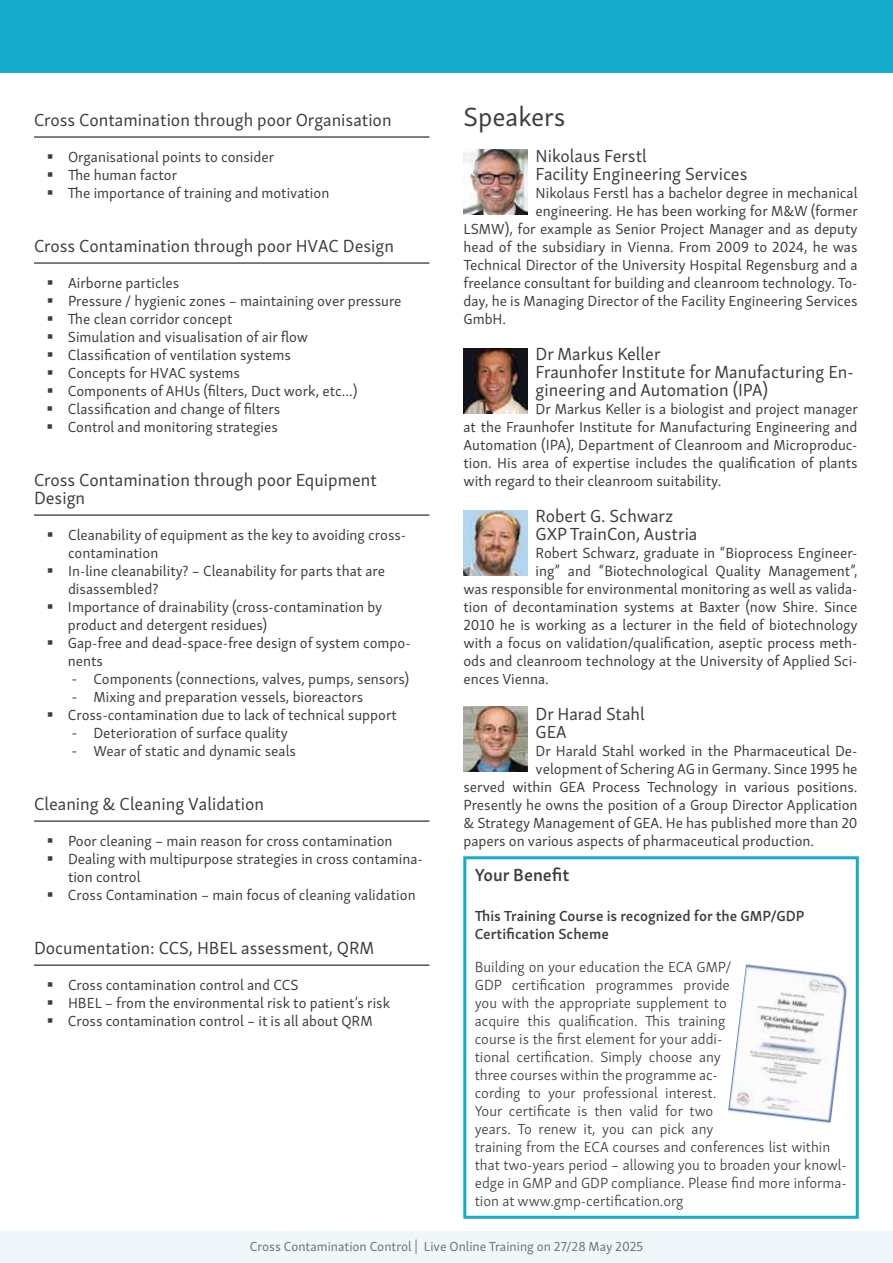
<style>
.page{position:relative;width:893px;height:1263px;background:#fff}
.page>*{position:absolute;margin:0;border:0;box-sizing:border-box;transform-origin:0 0}
.t1{font:27px "Skolar Sans Latn";color:#3e3d40}
.t2{font:18px/18px "Skolar Sans Latn";color:#3e3d40}
.t3{font:600 18px "Skolar Sans Latn";color:#3e3d40}
.t4{font:15px/18px "Skolar Sans Latn";color:#3e3d40}
.t5{font:300 15px/18px "Skolar Sans Latn";color:#3e3d40}
.t6{font:600 15px/18px "Skolar Sans Latn";color:#3e3d40}
.t7{font:13.5px "Skolar Sans Latn";color:#707172}
.s1{font-family:"Myriad Pro"}
</style>
<div class="page">
<div style="left:0;top:0;width:893px;height:72px;background:#15abcb"></div>
<div style="left:0;top:1231px;width:893px;height:32px;background:#f0f7fa"></div>
<hr style="left:34px;top:137px;width:395px;height:1px;background:#000">
<hr style="left:34px;top:263px;width:395px;height:1px;background:#000">
<hr style="left:34px;top:515px;width:395px;height:1px;background:#000">
<hr style="left:34px;top:821px;width:395px;height:1px;background:#000">
<hr style="left:34px;top:965px;width:395px;height:1px;background:#000">
<img style="left:463px;top:150px;width:64px;height:64px">
<img style="left:463px;top:349px;width:64px;height:64px">
<img style="left:463px;top:511px;width:64px;height:64px">
<img style="left:463px;top:706px;width:64px;height:65px">
<div style="left:463px;top:856px;width:396px;height:363px;border:3px solid #15abcb"></div>
<img style="left:728px;top:964px;width:121px;height:161px">
<p class="t2" style="left:34px;top:109px;width:359px">Cross Contamination through poor Organisation</p>
<p class="t4" style="left:68px;top:147px;width:263px">Organisational points to consider<br>The human factor<br>The importance of training and motivation</p>
<p class="t2" style="left:34px;top:235px;width:361px">Cross Contamination through poor HVAC Design</p>
<p class="t4" style="left:68px;top:273px;width:335px">Airborne particles<br>Pressure / hygienic zones – maintaining over pressure The clean corridor concept<br>Simulation and visualisation of air flow<br>Classification of ventilation systems<br>Concepts for HVAC systems<br>Components of AHUs (filters, Duct work, etc...)<br>Classification and change of filters<br>Control and monitoring strategies</p>
<p class="t2" style="left:34px;top:469px;width:344px">Cross Contamination through poor Equipment<br>Design</p>
<p class="t4" style="left:68px;top:525px;width:344px">Cleanability of equipment as the key to avoiding cross&shy;contamination<br>In-line cleanability? – Cleanability for parts that are disassembled?<br>Importance of drainability (cross-contamination by product and detergent residues)<br>Gap-free and dead-space-free design of system compo&shy;nents</p>
<p class="t4" style="left:72px;top:669px;width:338px"><span class="s1">-</span> Components (connections, valves, pumps, sensors)</p>
<p class="t4" style="left:68px;top:687px;width:330px"><span class="s1">-</span> Mixing and preparation vessels, bioreactors<br>Cross-contamination due to lack of technical support</p>
<p class="t4" style="left:72px;top:723px;width:217px"><span class="s1">-</span> Deterioration of surface quality</p>
<p class="t4" style="left:72px;top:741px;width:225px"><span class="s1">-</span> Wear of static and dynamic seals</p>
<p class="t2" style="left:34px;top:793px;width:232px">Cleaning &amp; Cleaning Validation</p>
<p class="t4" style="left:68px;top:831px;width:356px">Poor cleaning – main reason for cross contamination Dealing with multipurpose strategies in cross contamina&shy;tion control<br>Cross Contamination – main focus of cleaning validation</p>
<p class="t2" style="left:34px;top:937px;width:342px">Documentation: CCS, HBEL assessment, QRM</p>
<p class="t4" style="left:68px;top:975px;width:324px">Cross contamination control and CCS<br>HBEL – from the environmental risk to patient’s risk<br>Cross contamination control – it is all about QRM</p>
<h1 class="t1" style="left:463px;top:96px;width:103px">Speakers</h1>
<p class="t2" style="left:536px;top:145px;width:213px">Nikolaus Ferstl<br>Facility Engineering Services</p>
<p class="t4" style="left:536px;top:183px;width:323px">Nikolaus Ferstl has a bachelor degree in mechanical</p>
<p class="t4" style="left:536px;top:201px;width:324px">engineering. He has been working for M&amp;W (former</p>
<p class="t4" style="left:463px;top:219px;width:396px">LSMW), for example as Senior Project Manager and as deputy</p>
<p class="t4" style="left:463px;top:237px;width:396px">head of the subsidiary in Vienna. From 2009 to 2024, he was</p>
<p class="t4" style="left:463px;top:255px;width:396px">Technical Director of the University Hospital Regensburg and a</p>
<p class="t4" style="left:463px;top:273px;width:396px">freelance consultant for building and cleanroom technology. To-</p>
<p class="t4" style="left:463px;top:291px;width:396px">day, he is Managing Director of the Facility Engineering Services</p>
<p class="t4" style="left:463px;top:309px;width:44px">GmbH.</p>
<p class="t2" style="left:536px;top:343px;width:320px">Dr Markus Keller<br>Fraunhofer Institute for Manufacturing En&shy;gineering and Automation (IPA)</p>
<p class="t4" style="left:463px;top:399px;width:396px;text-align:justify;text-indent:72px">Dr Markus Keller is a biologist and project manager at the Fraunhofer Institute for Manufacturing Engineering and Automation (IPA), Department of Cleanroom and Microproduc&shy;tion. His area of expertise includes the qualification of plants with regard to their cleanroom suitability.</p>
<p class="t2" style="left:536px;top:505px;width:163px">Robert G. Schwarz<br>GXP TrainCon, Austria</p>
<p class="t4" style="left:536px;top:543px;width:323px">Robert Schwarz, graduate in “Bioprocess Engineer-</p>
<p class="t4" style="left:536px;top:561px;width:323px">ing” and “Biotechnological Quality Management”,</p>
<p class="t4" style="left:463px;top:579px;width:396px">was responsible for environmental monitoring as well as valida-</p>
<p class="t4" style="left:463px;top:597px;width:396px">tion of decontamination systems at Baxter (now Shire. Since</p>
<p class="t4" style="left:463px;top:615px;width:396px">2010 he is working as a lecturer in the field of biotechnology</p>
<p class="t4" style="left:463px;top:633px;width:396px">with a focus on validation/qualification, aseptic process meth-</p>
<p class="t4" style="left:463px;top:651px;width:396px">ods and cleanroom technology at the University of Applied Sci-</p>
<p class="t4" style="left:463px;top:669px;width:87px">ences Vienna.</p>
<p class="t2" style="left:536px;top:703px;width:111px">Dr Harad Stahl<br>GEA</p>
<p class="t4" style="left:536px;top:741px;width:323px">Dr Harald Stahl worked in the Pharmaceutical De-</p>
<p class="t4" style="left:536px;top:759px;width:323px">velopment of Schering AG in Germany. Since 1995 he</p>
<p class="t4" style="left:463px;top:777px;width:396px">served within GEA Process Technology in various positions.</p>
<p class="t4" style="left:463px;top:795px;width:396px">Presently he owns the position of a Group Director Application</p>
<p class="t4" style="left:463px;top:813px;width:396px">&amp; Strategy Management of GEA. He has published more than 20</p>
<p class="t4" style="left:463px;top:831px;width:352px">papers on various aspects of pharmaceutical production.</p>
<p class="t3" style="left:475px;top:861px;width:96px">Your Benefit</p>
<p class="t6" style="left:475px;top:905px;width:331px">This Training Course is recognized for the GMP/GDP<br>Certification Scheme</p>
<p class="t5" style="left:475px;top:957px;width:374px">Building on your education the ECA GMP/<br>GDP certification programmes provide<br>you with the appropriate supplement to<br>acquire this qualification. This training<br>course is the first element for your addi-<br>tional certification. Simply choose any<br>three courses within the programme ac-<br>cording to your professional interest.<br>Your certificate is then valid for two<br>years. To renew it, you can pick any<br>training from the ECA courses and conferences list within that two-years period – allowing you to broaden your knowl&shy;edge in GMP and GDP compliance. Please find more informa&shy;tion at www.gmp-certification.org</p>
<p class="t7" style="left:250px;top:1236px;width:395px">Cross Contamination Control | Live Online Training on 27/28 May 2025</p>
</div>
